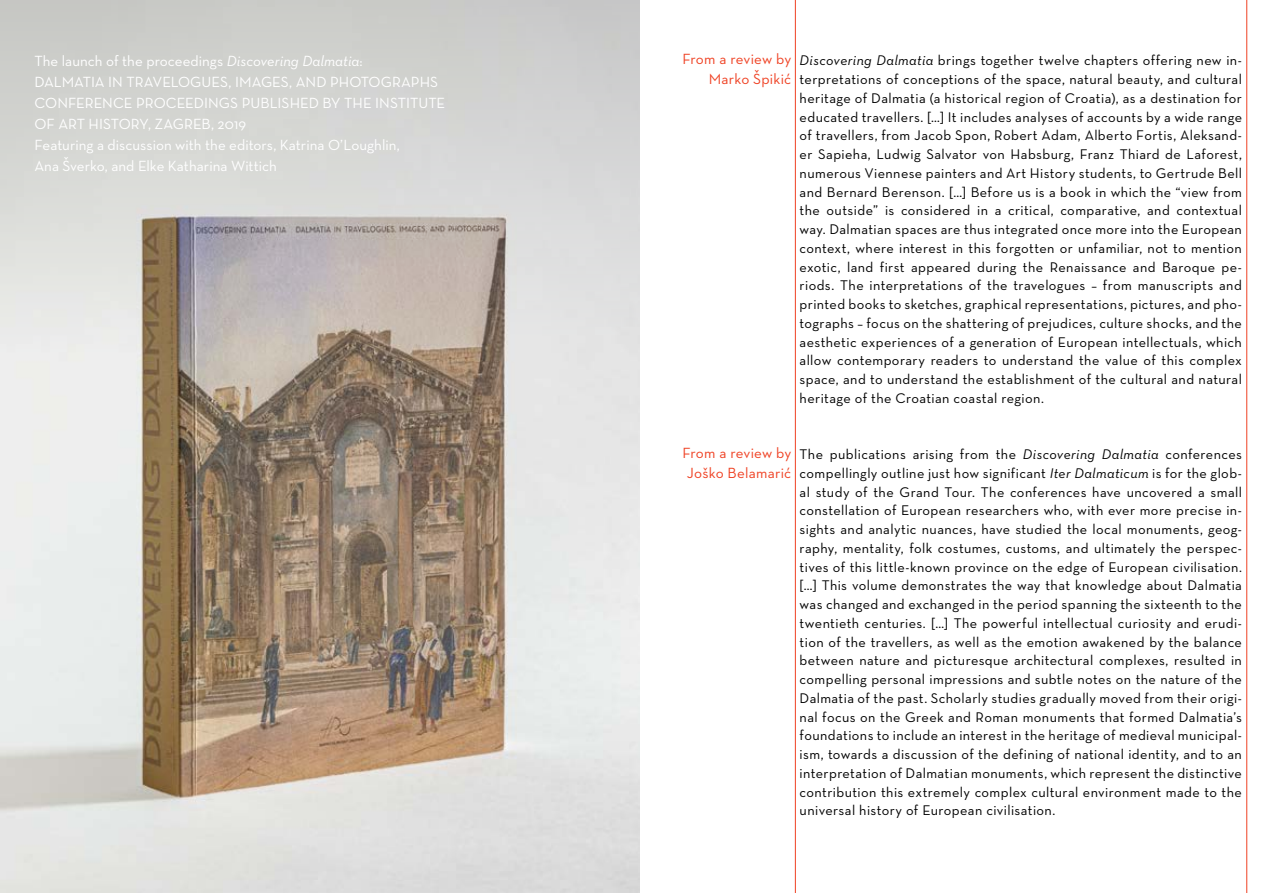
<style>
.page{position:relative;width:1276px;height:893px;background:#fff}
.page>*{position:absolute;margin:0;border:0;box-sizing:border-box;transform-origin:0 0}
.t1{font:500 15px/21px "Neutra Text CE";color:#fff}
.t2{font:500 15px/19.5px "Neutra Text CE";letter-spacing:.015em;color:#ef4123;text-align:right}
.t3{font:500 14.25px/18.8px "Neutra Text CE";letter-spacing:.03em;color:#000;text-align:justify}
.s1{font-style:italic}
</style>
<div class="page">
<hr style="left:795px;top:0;width:1px;height:893px;background:#ef4123">
<hr style="left:1246px;top:0;width:1px;height:893px;background:#ef4123">
<img style="left:0;top:381px;width:639px;height:512px">
<svg style="left:0;top:0;width:639px;height:381px;background:#cccac6"></svg>
<p class="t1" style="left:34px;top:50px;width:412px">The launch of the proceedings <span class="s1">Discovering Dalmatia</span>:<br>DALMATIA IN TRAVELOGUES, IMAGES, AND PHOTOGRAPHS CONFERENCE PROCEEDINGS PUBLISHED BY THE INSTITUTE OF ART HISTORY, ZAGREB, 2019<br>Featuring a discussion with the editors, Katrina O’Loughlin,<br>Ana Šverko, and Elke Katharina Wittich</p>
<p class="t2" style="left:682px;top:49px;width:110px">From a review by<br>Marko Špikić</p>
<p class="t3" style="left:799px;top:51px;width:444px"><span class="s1">Discovering Dalmatia</span> brings together twelve chapters offering new in&shy;terpretations of conceptions of the space, natural beauty, and cultural heritage of Dalmatia (a historical region of Croatia), as a destination for educated travellers. […] It includes analyses of accounts by a wide range of travellers, from Jacob Spon, Robert Adam, Alberto Fortis, Aleksand&shy;er Sapieha, Ludwig Salvator von Habsburg, Franz Thiard de Laforest, numerous Viennese painters and Art History students, to Gertrude Bell and Bernard Berenson. […] Before us is a book in which the “view from the outside” is considered in a critical, comparative, and contextual way. Dalmatian spaces are thus integrated once more into the European context, where interest in this forgotten or unfamiliar, not to mention exotic, land first appeared during the Renaissance and Baroque pe&shy;riods. The interpretations of the travelogues – from manuscripts and printed books to sketches, graphical representations, pictures, and pho&shy;tographs – focus on the shattering of prejudices, culture shocks, and the aesthetic experiences of a generation of European intellectuals, which allow contemporary readers to understand the value of this complex space, and to understand the establishment of the cultural and natural heritage of the Croatian coastal region.</p>
<p class="t2" style="left:682px;top:443px;width:110px;text-align:left">From a review by<br>Joško Belamarić</p>
<p class="t3" style="left:799px;top:445px;width:444px">The publications arising from the <span class="s1">Discovering Dalmatia</span> conferences compellingly outline just how significant <span class="s1">Iter Dalmaticum</span> is for the glob&shy;al study of the Grand Tour. The conferences have uncovered a small constellation of European researchers who, with ever more precise in&shy;sights and analytic nuances, have studied the local monuments, geog&shy;raphy, mentality, folk costumes, customs, and ultimately the perspec&shy;tives of this little-known province on the edge of European civilisation. […] This volume demonstrates the way that knowledge about Dalmatia was changed and exchanged in the period spanning the sixteenth to the twentieth centuries. […] The powerful intellectual curiosity and erudi&shy;tion of the travellers, as well as the emotion awakened by the balance between nature and picturesque architectural complexes, resulted in compelling personal impressions and subtle notes on the nature of the Dalmatia of the past. Scholarly studies gradually moved from their origi&shy;nal focus on the Greek and Roman monuments that formed Dalmatia’s foundations to include an interest in the heritage of medieval municipal&shy;ism, towards a discussion of the defining of national identity, and to an interpretation of Dalmatian monuments, which represent the distinctive contribution this extremely complex cultural environment made to the universal history of European civilisation.</p>
</div>
